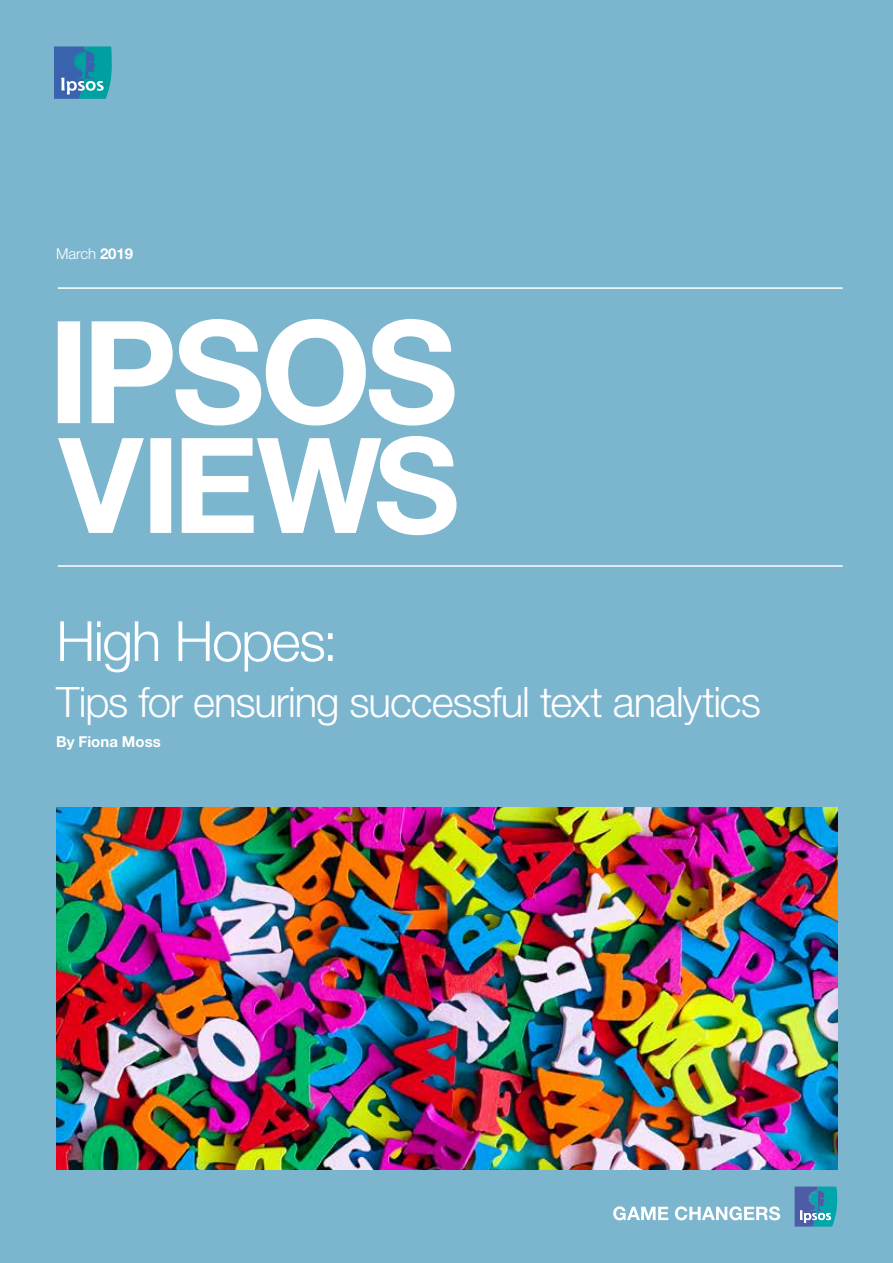
<style>
.page{position:relative;width:893px;height:1263px;background:#7cb5ce}
.page>*{position:absolute;margin:0;border:0;box-sizing:border-box;transform-origin:0 0}
.t1{font:300 55.5px "Helvetica Neue LT Std";letter-spacing:-.03em;color:#fff}
.t2{font:300 42px "Helvetica Neue LT Std";letter-spacing:-.025em;color:#fff}
.t3{font:700 15px "Helvetica Neue LT Std";letter-spacing:.005em;color:#fff}
.t4{font:300 15px "Helvetica Neue LT Std";letter-spacing:-.01em;color:#fff}
.s1{font-weight:700}
</style>
<div class="page">
<svg style="left:794px;top:1186px;width:44px;height:41px;background:#428eb2"></svg>
<svg style="left:613px;top:1206px;width:167px;height:14px"></svg>
<hr style="left:58px;top:287px;width:785px;height:2px;background:#fff">
<hr style="left:58px;top:565px;width:785px;height:2px;background:#fff">
<svg style="left:54px;top:46px;width:58px;height:53px;background:#338baf"></svg>
<svg style="left:58px;top:319px;width:397px;height:107px"></svg>
<svg style="left:58px;top:436px;width:399px;height:99px"></svg>
<img style="left:56px;top:808px;width:782px;height:361px">
<p class="t4" style="left:56px;top:244px;width:78px">March <span class="s1">2019</span></p>
<h1 class="t1" style="left:56px;top:607px;width:283px">High Hopes:</h1>
<p class="t2" style="left:56px;top:676px;width:706px">Tips for ensuring successful text analytics</p>
<p class="t3" style="left:56px;top:732px;width:106px">By Fiona Moss</p>
</div>
